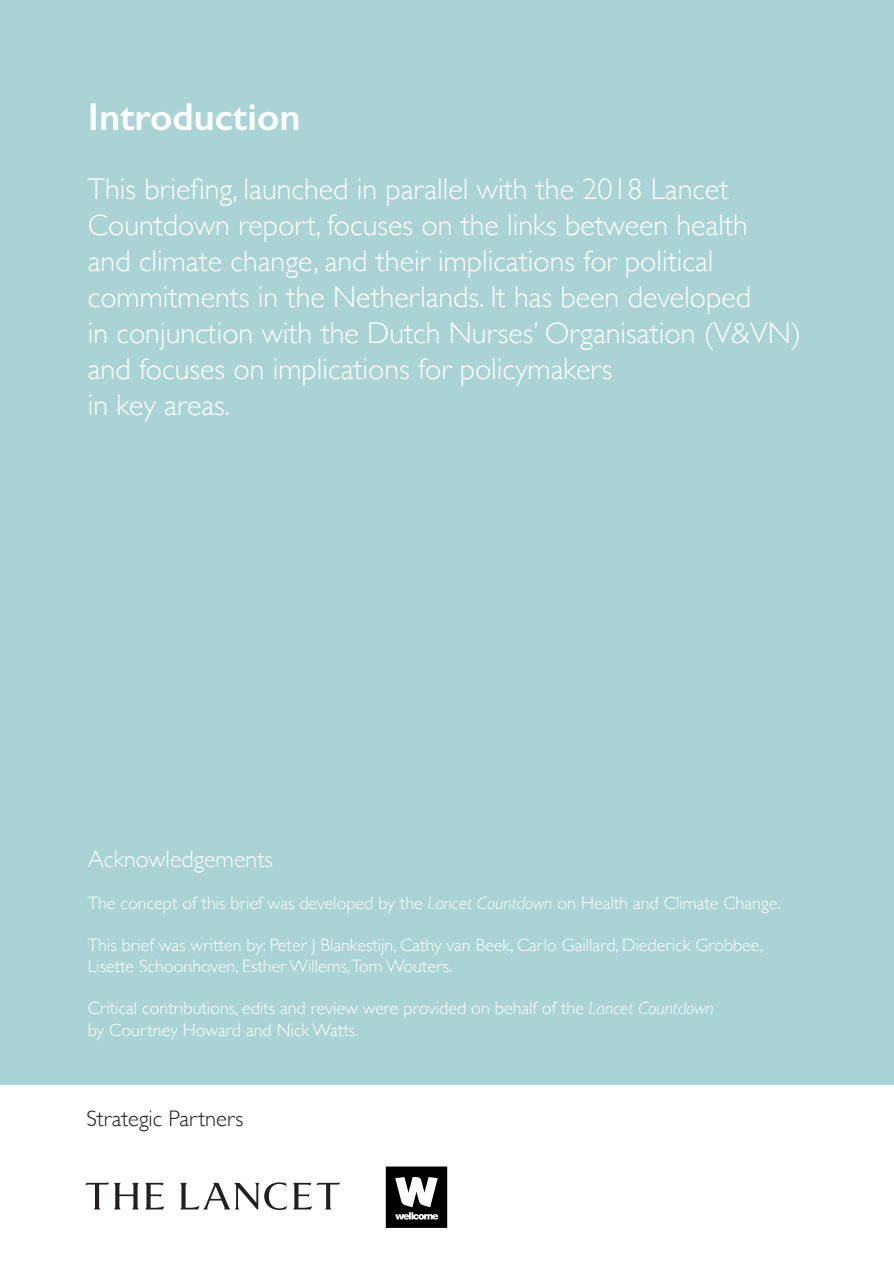
<style>
.page{position:relative;width:894px;height:1263px;background:#fff}
.page>*{position:absolute;margin:0;border:0;box-sizing:border-box;transform-origin:0 0}
.t1{font:600 39px "Gill Sans";color:#fff}
.t2{font:300 30px/36px "Gill Sans";color:#fff}
.t3{font:300 24px "Gill Sans";color:#fff}
.t4{font:300 22.5px "Gill Sans";color:#231f20}
.t5{font:300 18px/21.6px "Gill Sans";color:#fff}
.s1{font-style:italic}
</style>
<div class="page">
<div style="left:0;top:0;width:893px;height:1084px;background:#a9d3d4"></div>
<svg style="left:145px;top:1182px;width:19px;height:27px"></svg>
<svg style="left:180px;top:1182px;width:107px;height:28px"></svg>
<svg style="left:85px;top:1182px;width:54px;height:27px"></svg>
<svg style="left:293px;top:1182px;width:47px;height:27px"></svg>
<svg style="left:385px;top:1166px;width:62px;height:61px"></svg>
<h1 class="t1" style="left:88px;top:93px;width:214px">Introduction</h1>
<p class="t2" style="left:88px;top:170px;width:714px">This briefing, launched in parallel with the 2018 Lancet Countdown report, focuses on the links between health<br>and climate change, and their implications for political commitments in the Netherlands. It has been developed<br>in conjunction with the Dutch Nurses’ Organisation (V&amp;VN) and focuses on implications for policymakers<br>in key areas.</p>
<h3 class="t3" style="left:88px;top:840px;width:187px">Acknowledgements</h3>
<p class="t5" style="left:88px;top:891px;width:694px">The concept of this brief was developed by the <span class="s1">Lancet Countdown</span> on Health and Climate Change.</p>
<p class="t5" style="left:88px;top:933px;width:676px">This brief was written by: Peter J Blankestijn, Cathy van Beek, Carlo Gaillard, Diederick Grobbee,<br>Lisette Schoonhoven, Esther Willems,Tom Wouters.</p>
<p class="t5" style="left:88px;top:996px;width:627px">Critical contributions, edits and review were provided on behalf of the <span class="s1">Lancet Countdown </span>by Courtney Howard and Nick Watts.</p>
<p class="t4" style="left:86px;top:1100px;width:158px">Strategic Partners</p>
</div>
